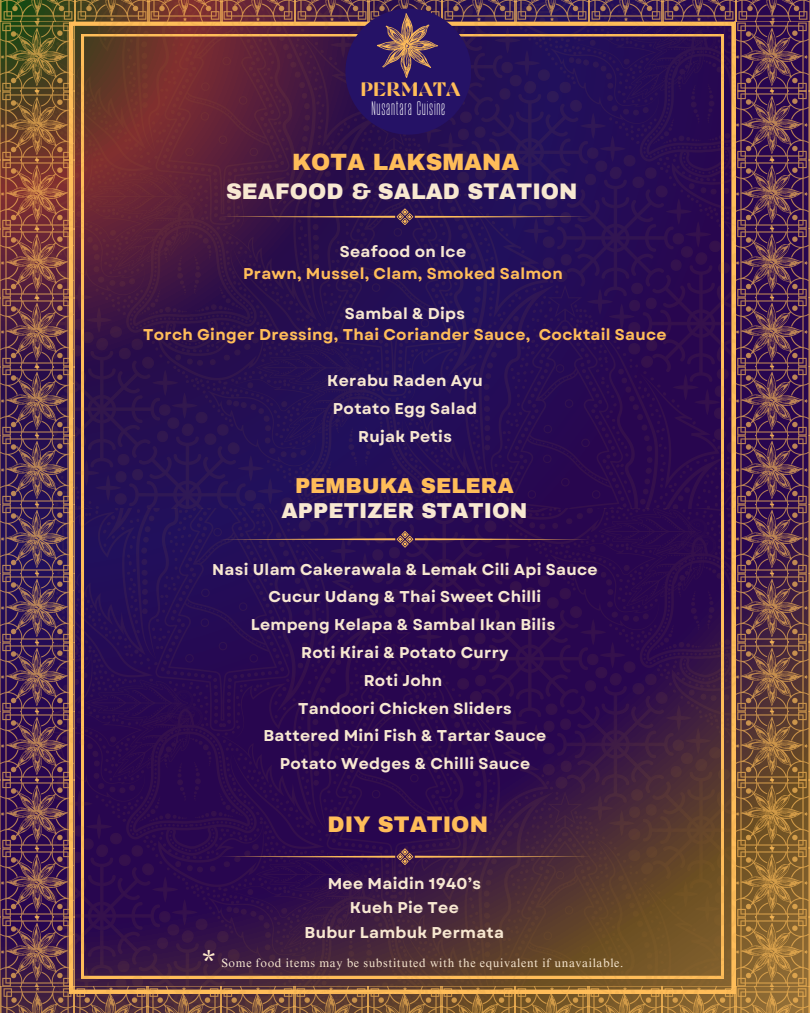
<style>
.page{position:relative;width:810px;height:1013px;background:#fff}
.page>*{position:absolute;margin:0;border:0;box-sizing:border-box;transform-origin:0 0}
.t1{font:36.4px "Cinzel";color:#ffe9ca}
.t2{font:900 23px "Archivo";letter-spacing:.005em;color:#ffbd59}
.t3{font:900 22px "Archivo";letter-spacing:.005em;color:#f8e8d1}
.t4{font:900 22px "Archivo";color:#ffbd59}
.t5{font:900 21.1px/24.8px "Archivo";letter-spacing:.005em;color:#f8e8d1;text-align:center}
.t6{font:19.5px "Findel Display";color:#ffbd59}
.t7{font:700 15.6px/27.8px "Garet";letter-spacing:.02em;color:#f8e8d1;text-align:center}
.t8{font:700 15.6px/21.6px "Garet";letter-spacing:.02em;color:#ffbd59;text-align:center}
.t9{font:300 14.6px "August";letter-spacing:.05em;color:#fff}
.t10{font:12px "Times NRMT Pro";letter-spacing:.05em;color:#f8e8d1}
.s1{color:#f8e8d1}
.s2{color:#ffbd59}
</style>
<div class="page">
<img style="left:296px;top:0;width:145px;height:2px">
<img style="left:0;top:0;width:74px;height:1012px">
<img style="left:735px;top:986px;width:75px;height:26px">
<img style="left:74px;top:0;width:73px;height:2px">
<img style="left:147px;top:0;width:149px;height:2px">
<img style="left:441px;top:0;width:147px;height:2px">
<img style="left:588px;top:0;width:147px;height:2px">
<img style="left:735px;top:0;width:75px;height:986px">
<img style="left:51px;top:2px;width:684px;height:1010px">
<svg style="left:219px;top:208px;width:372px;height:17px;background:#391d50"></svg>
<svg style="left:219px;top:531px;width:372px;height:16px;background:#381953"></svg>
<div style="left:345px;top:9px;width:126px;height:126px;background:#251266;border-radius:50%"></div>
<svg style="left:377px;top:13px;width:61px;height:65px"></svg>
<svg style="left:219px;top:848px;width:372px;height:16px;background:#442048"></svg>
<p class="t6" style="left:360px;top:78px;width:102px">PERMATA</p>
<p class="t9" style="left:372px;top:99px;width:75px">Nusantara Cuisine</p>
<p class="t2" style="left:292px;top:150px;width:229px">KOTA LAKSMANA</p>
<p class="t3" style="left:226px;top:179px;width:353px">SEAFOOD &amp; SALAD STATION</p>
<p class="t8" style="left:243px;top:241px;width:321px"><span class="s1">Seafood on Ice<br></span>Prawn, Mussel, Clam, Smoked Salmon</p>
<p class="t8" style="left:143px;top:302px;width:525px"><span class="s1">Sambal &amp; Dips<br></span>Torch Ginger Dressing, Thai Coriander Sauce, Cocktail Sauce</p>
<p class="t7" style="left:327px;top:367px;width:157px">Kerabu Raden Ayu<br>Potato Egg Salad<br>Rujak Petis</p>
<p class="t5" style="left:281px;top:474px;width:247px"><span class="s2">PEMBUKA SELERA<br></span>APPETIZER STATION</p>
<p class="t7" style="left:212px;top:555px;width:387px">Nasi Ulam Cakerawala &amp; Lemak Cili Api Sauce<br>Cucur Udang &amp; Thai Sweet Chilli<br>Lempeng Kelapa &amp; Sambal Ikan Bilis<br>Roti Kirai &amp; Potato Curry<br>Roti John<br>Tandoori Chicken Sliders<br>Battered Mini Fish &amp; Tartar Sauce<br>Potato Wedges &amp; Chilli Sauce</p>
<p class="t4" style="left:328px;top:812px;width:162px">DIY STATION</p>
<p class="t7" style="left:305px;top:871px;width:201px;line-height:24.4px">Mee Maidin 1940’s<br>Kueh Pie Tee<br>Bubur Lambuk Permata</p>
<p class="t1" style="left:202px;top:942px;width:16px">*</p>
<p class="t10" style="left:221px;top:958px;width:404px">Some food items may be substituted with the equivalent if unavailable.</p>
</div>
